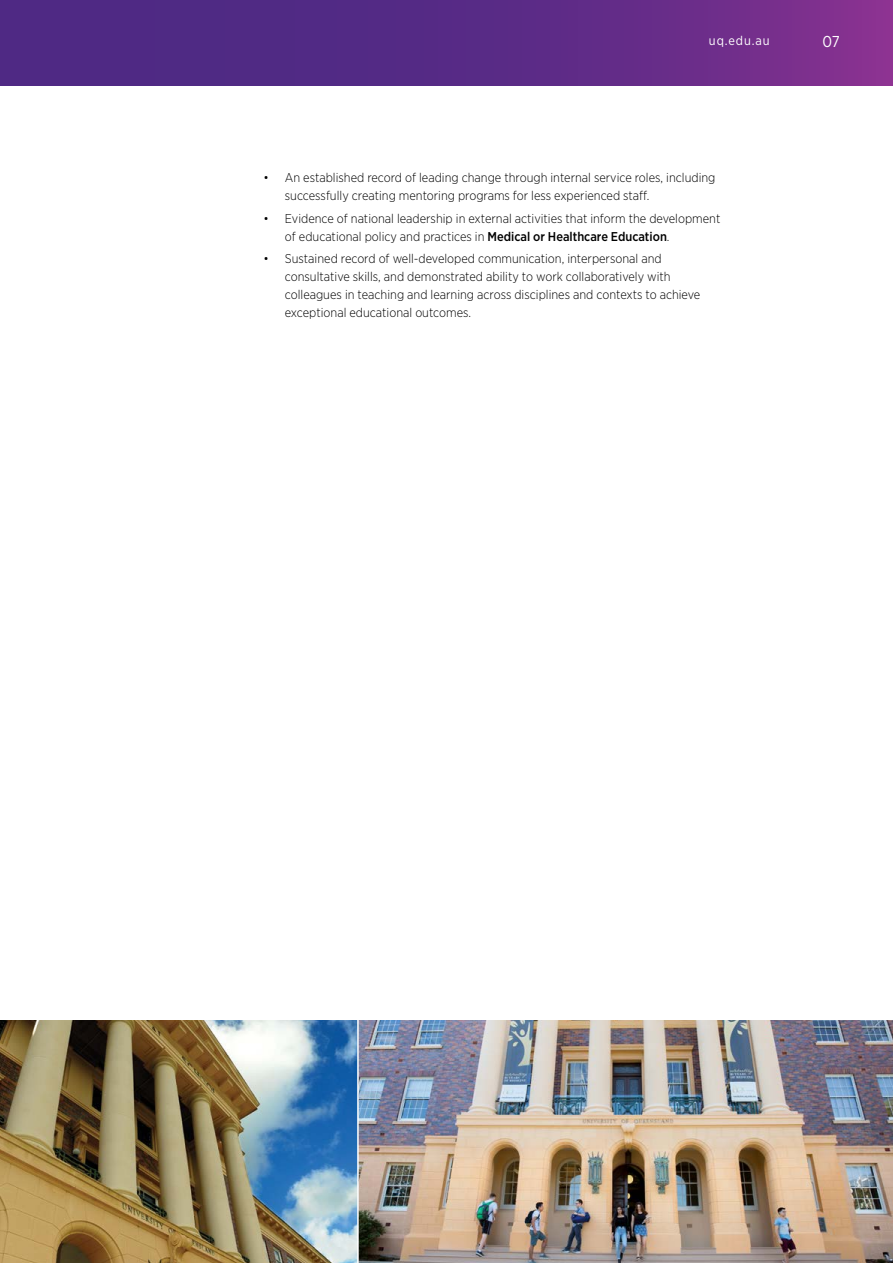
<style>
.page{position:relative;width:893px;height:1263px;background:#fff}
.page>*{position:absolute;margin:0;border:0;box-sizing:border-box;transform-origin:0 0}
.t1{font:15.75px "Gotham Narrow";color:#fff}
.t2{font:300 12.75px/18px "Gotham Narrow";color:#000}
.t3{font:12.75px "Gotham Narrow";letter-spacing:.07em;color:#fff}
.s1{font-weight:500}
</style>
<div class="page">
<svg style="left:0;top:0;width:893px;height:85px;background:#5e2b87"></svg>
<img style="left:0;top:1020px;width:893px;height:243px">
<hr style="left:357px;top:1013px;width:2px;height:250px;background:#fff">
<p class="t3" style="left:709px;top:33px;width:62px">uq.edu.au</p>
<p class="t1" style="left:823px;top:32px;width:19px">07</p>
<p class="t2" style="left:285px;top:169px;width:432px;text-indent:-21px">• An established record of leading change through internal service roles, including successfully creating mentoring programs for less experienced staff.</p>
<p class="t2" style="left:285px;top:209px;width:437px;text-indent:-21px">• Evidence of national leadership in external activities that inform the development of educational policy and practices in <span class="s1">Medical or Healthcare Education</span>.</p>
<p class="t2" style="left:285px;top:249px;width:417px;text-indent:-21px">• Sustained record of well-developed communication, interpersonal and consultative skills, and demonstrated ability to work collaboratively with colleagues in teaching and learning across disciplines and contexts to achieve exceptional educational outcomes.</p>
</div>
